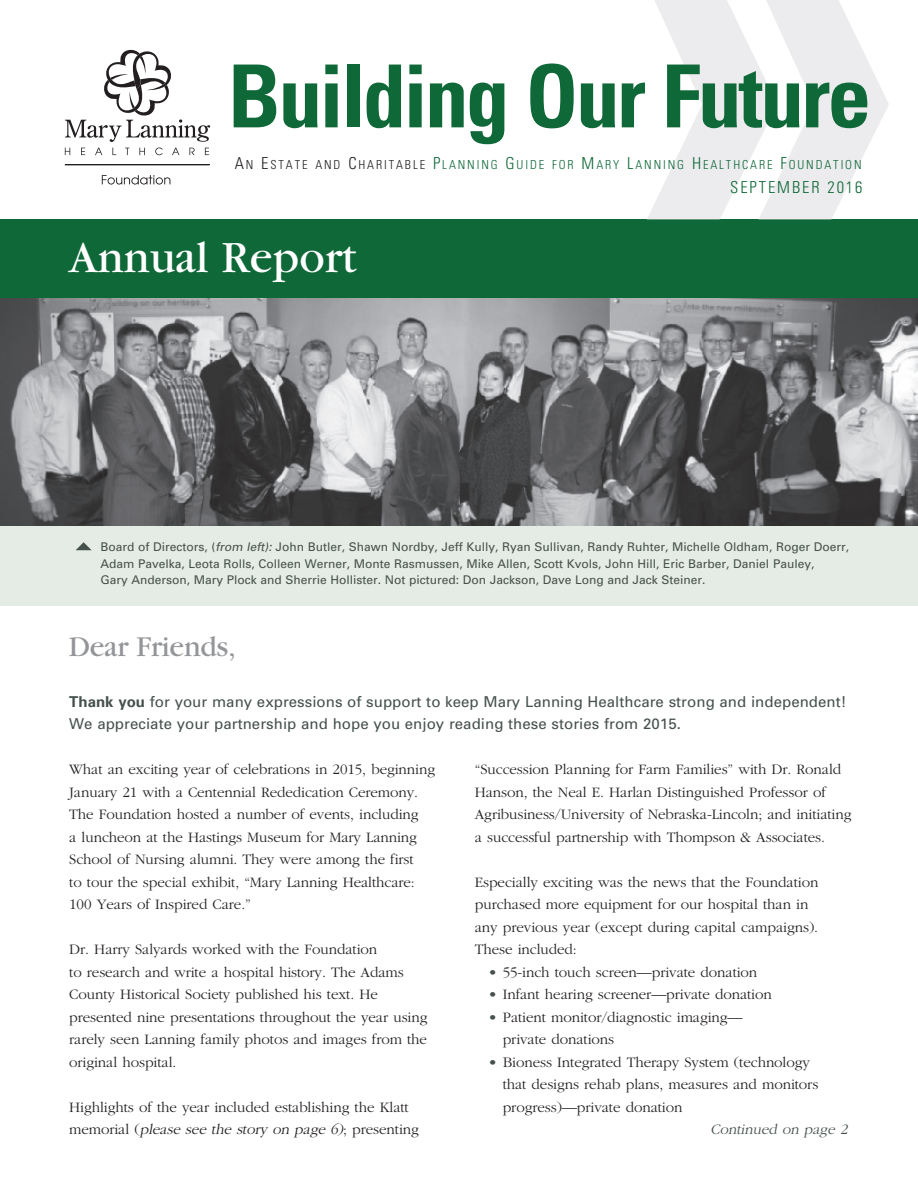
<style>
.page{position:relative;width:918px;height:1188px;background:#fff}
.page>*{position:absolute;margin:0;border:0;box-sizing:border-box;transform-origin:0 0}
.t1{font:700 condensed 87px "Univers";letter-spacing:-.03em;color:#0f6838}
.t2{font:46.5px "Garamond";color:#fff}
.t3{font:30px "Garamond";letter-spacing:-.01em;color:#939598}
.t4{font:300 condensed 16.5px "Univers";letter-spacing:.115em;color:#0f6838}
.t5{font:300 15px/22.5px "Garamond";letter-spacing:-.005em;color:#231f20}
.t6{font:15px/22.5px "Univers";letter-spacing:.005em;color:#45514c}
.t7{font:italic 300 15px "Garamond";color:#45514c}
.t8{font:300 condensed 12.3px "Univers";letter-spacing:.155em;color:#0f6838}
.t9{font:12px/16.5px "Univers";color:#45514c}
.s1{font-size:16.5px;color:#231f20}
.s2{color:#231f20}
.s3{font-size:16.5px}
.s4{font-style:italic}
.s5{font-weight:700}
.s6{color:#45514c}
</style>
<div class="page">
<hr style="left:0;top:0;width:1px;height:108px;background:#0f6838">
<div style="left:0;top:219px;width:918px;height:80px;background:#0f6838"></div>
<img style="left:0;top:300px;width:918px;height:226px">
<svg style="left:647px;top:0;width:242px;height:219px;fill:#ececee"></svg>
<svg style="left:65px;top:148px;width:5px;height:7px"></svg>
<svg style="left:81px;top:148px;width:4px;height:7px"></svg>
<svg style="left:95px;top:148px;width:7px;height:7px"></svg>
<svg style="left:112px;top:148px;width:4px;height:7px"></svg>
<svg style="left:125px;top:148px;width:4px;height:7px"></svg>
<svg style="left:139px;top:148px;width:6px;height:7px"></svg>
<svg style="left:155px;top:148px;width:8px;height:7px"></svg>
<svg style="left:172px;top:148px;width:7px;height:7px"></svg>
<svg style="left:189px;top:148px;width:6px;height:7px"></svg>
<svg style="left:205px;top:148px;width:4px;height:7px"></svg>
<svg style="left:65px;top:50px;width:145px;height:92px"></svg>
<hr style="left:65px;top:164px;width:144px;height:1px;background:#231f20">
<svg style="left:102px;top:175px;width:68px;height:10px"></svg>
<div style="left:0;top:526px;width:918px;height:79px;background:#e5ece5"></div>
<svg style="left:76px;top:542px;width:16px;height:8px"></svg>
<hr style="left:0;top:719px;width:1px;height:161px;background:#ececee">
<svg style="left:0;top:299px;width:918px;height:1px"></svg>
<h1 class="t1" style="left:228px;top:43px;width:645px">Building Our Future</h1>
<p class="t8" style="left:235px;top:158px;width:628px"><span class="s1">A</span><span class="s2">N</span> <span class="s1">E</span><span class="s2">STATE AND</span> <span class="s1">C</span><span class="s2">HARITABLE</span> <span class="s3">P</span>LANNING <span class="s3">G</span>UIDE FOR <span class="s3">M</span>ARY <span class="s3">L</span> ANNING <span class="s3">H</span> EA LTHCA RE <span class="s3">F</span> OUNDATION</p>
<p class="t4" style="left:730px;top:177px;width:134px">SEPTEMBER 2016</p>
<h2 class="t2" style="left:69px;top:233px;width:289px">Annual Report</h2>
<p class="t9" style="left:100px;top:539px;width:750px">Board of Directors, (<span class="s4">from left):</span> John Butler, Shawn Nordby, Jeff Kully, Ryan Sullivan, Randy Ruhter, Michelle Oldham, Roger Doerr,<br>Adam Pavelka, Leota Rolls, Colleen Werner, Monte Rasmussen, Mike Allen, Scott Kvols, John Hill, Eric Barber, Daniel Pauley,<br>Gary Anderson, Mary Plock and Sherrie Hollister. Not pictured: Don Jackson, Dave Long and Jack Steiner.</p>
<h3 class="t3" style="left:69px;top:631px;width:169px">Dear Friends,</h3>
<p class="t6" style="left:69px;top:690px;width:779px"><span class="s5">Thank you</span> for your many expressions of support to keep Mary Lanning Healthcare strong and independent!<br>We appreciate your partnership and hope you enjoy reading these stories from 2015.</p>
<p class="t5" style="left:69px;top:758px;width:368px">What an exciting year of celebrations in 2015, beginning January 21 with a Centennial Rededication Ceremony.<br>The Foundation hosted a number of events, including<br>a luncheon at the Hastings Museum for Mary Lanning School of Nursing alumni. They were among the first<br>to tour the special exhibit, “Mary Lanning Healthcare:<br>100 Years of Inspired Care.”</p>
<p class="t5" style="left:69px;top:938px;width:360px">Dr. Harry Salyards worked with the Foundation<br>to research and write a hospital history. The Adams County Historical Society published his text. He presented nine presentations throughout the year using rarely seen Lanning family photos and images from the original hospital.</p>
<p class="t5" style="left:69px;top:1096px;width:351px">Highlights of the year included establishing the Klatt m e m o r i a l (<span class="s4">please see the story on page 6)</span>; p r e s e n t i n g</p>
<p class="t5" style="left:475px;top:758px;width:378px">“Succession Planning for Farm Families” with Dr. Ronald Hanson, the Neal E. Harlan Distinguished Professor of Agribusiness/University of Nebraska-Lincoln; and initiating a successful partnership with Thompson &amp; Associates.</p>
<p class="t5" style="left:475px;top:871px;width:345px">Especially exciting was the news that the Foundation purchased more equipment for our hospital than in any previous year (except during capital campaigns).<br>These included:</p>
<p class="t5" style="left:488px;top:961px;width:271px"><span class="s6">•</span> 55-inch touch screen—private donation</p>
<p class="t5" style="left:488px;top:983px;width:285px"><span class="s6">•</span> Infant hearing screener—private donation</p>
<p class="t5" style="left:503px;top:1006px;width:241px;text-indent:-14px"><span class="s6">•</span> Patient monitor/diagnostic imaging— private donations</p>
<p class="t5" style="left:503px;top:1051px;width:317px;text-indent:-14px"><span class="s6">•</span> Bioness Integrated Therapy System (technology that designs rehab plans, measures and monitors progress)—private donation</p>
<p class="t7" style="left:711px;top:1121px;width:141px">Continued on page 2</p>
</div>
